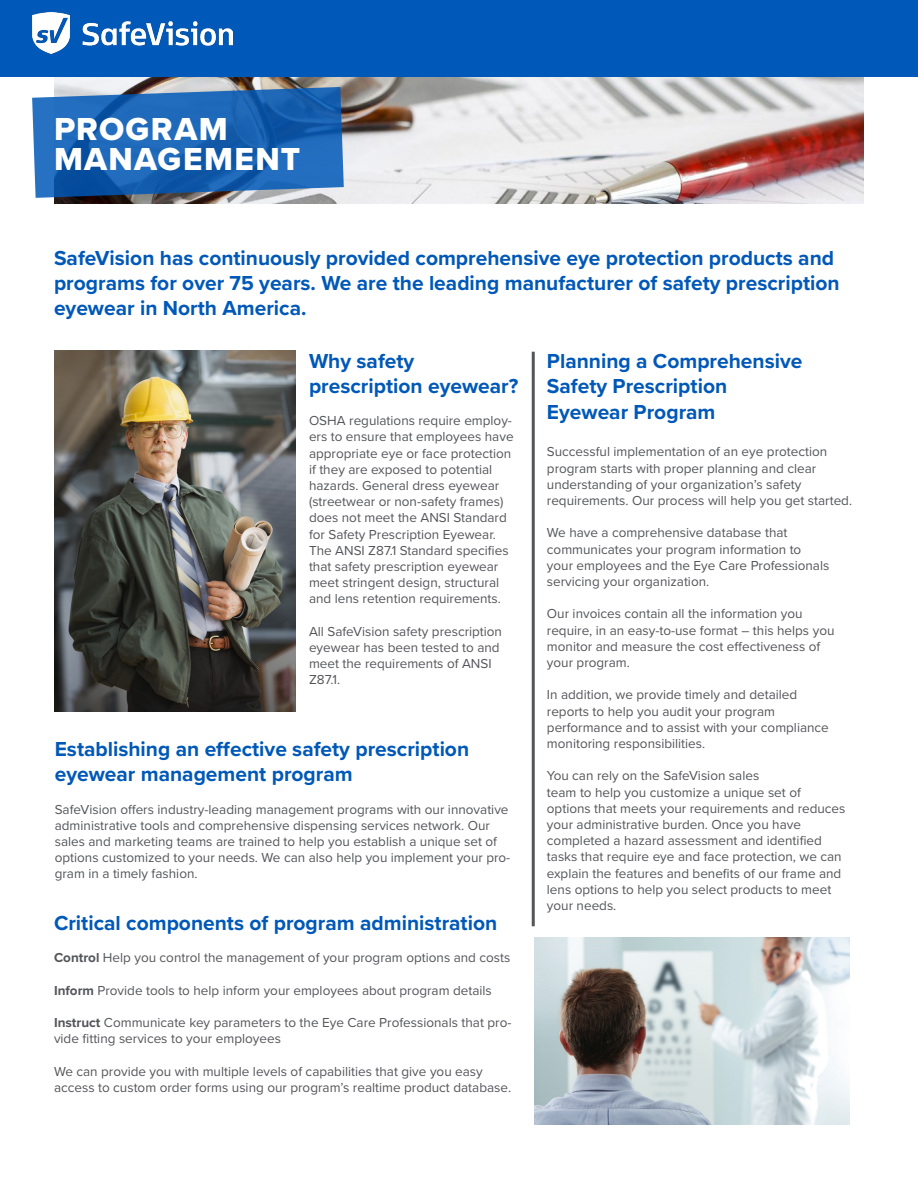
<style>
.page{position:relative;width:918px;height:1188px;background:#fff}
.page>*{position:absolute;margin:0;border:0;box-sizing:border-box;transform-origin:0 0}
.t1{font:33px "Proxima Nova Extrabld";letter-spacing:.04em;color:#fff}
.t2{font:700 21px/25.2px "Proxima Nova";color:#0058b8}
.t3{font:13.5px/16.2px "Proxima Nova";color:#54555a}
.s1{font-weight:700}
</style>
<div class="page">
<hr style="left:532px;top:352px;width:3px;height:574px;background:#54555a">
<img style="left:54px;top:76px;width:810px;height:128px">
<div style="left:0;top:0;width:918px;height:76px;background:#0058b8"></div>
<img style="left:55px;top:351px;width:240px;height:361px">
<img style="left:534px;top:938px;width:316px;height:187px">
<svg style="left:32px;top:87px;width:312px;height:111px;background:#2d6db4"></svg>
<img style="left:32px;top:12px;width:200px;height:42px">
<p class="t1" style="left:54px;top:105px;width:175px">PROGRAM</p>
<p class="t1" style="left:54px;top:135px;width:248px">MANAGEMENT</p>
<p class="t2" style="left:54px;top:245px;width:787px">SafeVision has continuously provided comprehensive eye protection products and programs for over 75 years. We are the leading manufacturer of safety prescription eyewear in North America.</p>
<p class="t2" style="left:309px;top:348px;width:107px">Why safety</p>
<p class="t2" style="left:309px;top:373px;width:211px">prescription eyewear?</p>
<p class="t3" style="left:309px;top:412px;width:206px">OSHA regulations require employ&shy;ers to ensure that employees have appropriate eye or face protection if they are exposed to potential hazards. General dress eyewear (streetwear or non-safety frames) does not meet the ANSI Standard for Safety Prescription Eyewear.<br>The ANSI Z87.1 Standard specifies that safety prescription eyewear meet stringent design, structural and lens retention requirements.</p>
<p class="t3" style="left:309px;top:623px;width:195px">All SafeVision safety prescription eyewear has been tested to and meet the requirements of ANSI<br>Z87.1.</p>
<p class="t2" style="left:547px;top:348px;width:257px">Planning a Comprehensive</p>
<p class="t2" style="left:547px;top:373px;width:182px">Safety Prescription</p>
<p class="t2" style="left:547px;top:399px;width:170px">Eyewear Program</p>
<p class="t3" style="left:547px;top:443px;width:282px">Successful implementation of an eye protection</p>
<p class="t3" style="left:547px;top:460px;width:271px">program starts with proper planning and clear</p>
<p class="t3" style="left:547px;top:476px;width:256px">understanding of your organization’s safety</p>
<p class="t3" style="left:547px;top:492px;width:307px">requirements. Our process will help you get started.</p>
<p class="t3" style="left:547px;top:524px;width:242px">We have a comprehensive database that</p>
<p class="t3" style="left:547px;top:541px;width:256px">communicates your program information to</p>
<p class="t3" style="left:547px;top:557px;width:284px">your employees and the Eye Care Professionals</p>
<p class="t3" style="left:547px;top:573px;width:164px">servicing your organization.</p>
<p class="t3" style="left:547px;top:605px;width:257px">Our invoices contain all the information you</p>
<p class="t3" style="left:547px;top:622px;width:289px">require, in an easy-to-use format – this helps you</p>
<p class="t3" style="left:547px;top:638px;width:275px">monitor and measure the cost effectiveness of</p>
<p class="t3" style="left:547px;top:654px;width:84px">your program.</p>
<p class="t3" style="left:547px;top:686px;width:252px">In addition, we provide timely and detailed</p>
<p class="t3" style="left:547px;top:703px;width:230px">reports to help you audit your program</p>
<p class="t3" style="left:547px;top:719px;width:283px">performance and to assist with your compliance</p>
<p class="t3" style="left:547px;top:735px;width:160px">monitoring responsibilities.</p>
<p class="t3" style="left:547px;top:767px;width:214px">You can rely on the SafeVision sales</p>
<p class="t3" style="left:547px;top:784px;width:255px">team to help you customize a unique set of</p>
<p class="t3" style="left:547px;top:800px;width:300px">options that meets your requirements and reduces</p>
<p class="t3" style="left:547px;top:816px;width:256px">your administrative burden. Once you have</p>
<p class="t3" style="left:547px;top:832px;width:276px">completed a hazard assessment and identified</p>
<p class="t3" style="left:547px;top:848px;width:296px">tasks that require eye and face protection, we can</p>
<p class="t3" style="left:547px;top:865px;width:296px">explain the features and benefits of our frame and</p>
<p class="t3" style="left:547px;top:881px;width:286px">lens options to help you select products to meet</p>
<p class="t3" style="left:547px;top:897px;width:71px">your needs.</p>
<p class="t2" style="left:55px;top:736px;width:416px">Establishing an effective safety prescription</p>
<p class="t2" style="left:55px;top:761px;width:300px">eyewear management program</p>
<p class="t3" style="left:55px;top:801px;width:457px">SafeVision offers industry-leading management programs with our innovative administrative tools and comprehensive dispensing services network. Our sales and marketing teams are trained to help you establish a unique set of options customized to your needs. We can also help you implement your pro&shy;gram in a timely fashion.</p>
<p class="t2" style="left:54px;top:910px;width:445px">Critical components of program administration</p>
<p class="t3" style="left:54px;top:949px;width:458px"><span class="s1">Control</span> Help you control the management of your program options and costs</p>
<p class="t3" style="left:54px;top:981px;width:439px"><span class="s1">Inform</span> Provide tools to help inform your employees about program details</p>
<p class="t3" style="left:54px;top:1014px;width:459px"><span class="s1">Instruct</span> Communicate key parameters to the Eye Care Professionals that pro&shy;vide fitting services to your employees</p>
<p class="t3" style="left:54px;top:1062px;width:430px">We can provide you with multiple levels of capabilities that give you easy</p>
<p class="t3" style="left:54px;top:1079px;width:459px">access to custom order forms using our program’s realtime product database.</p>
</div>
